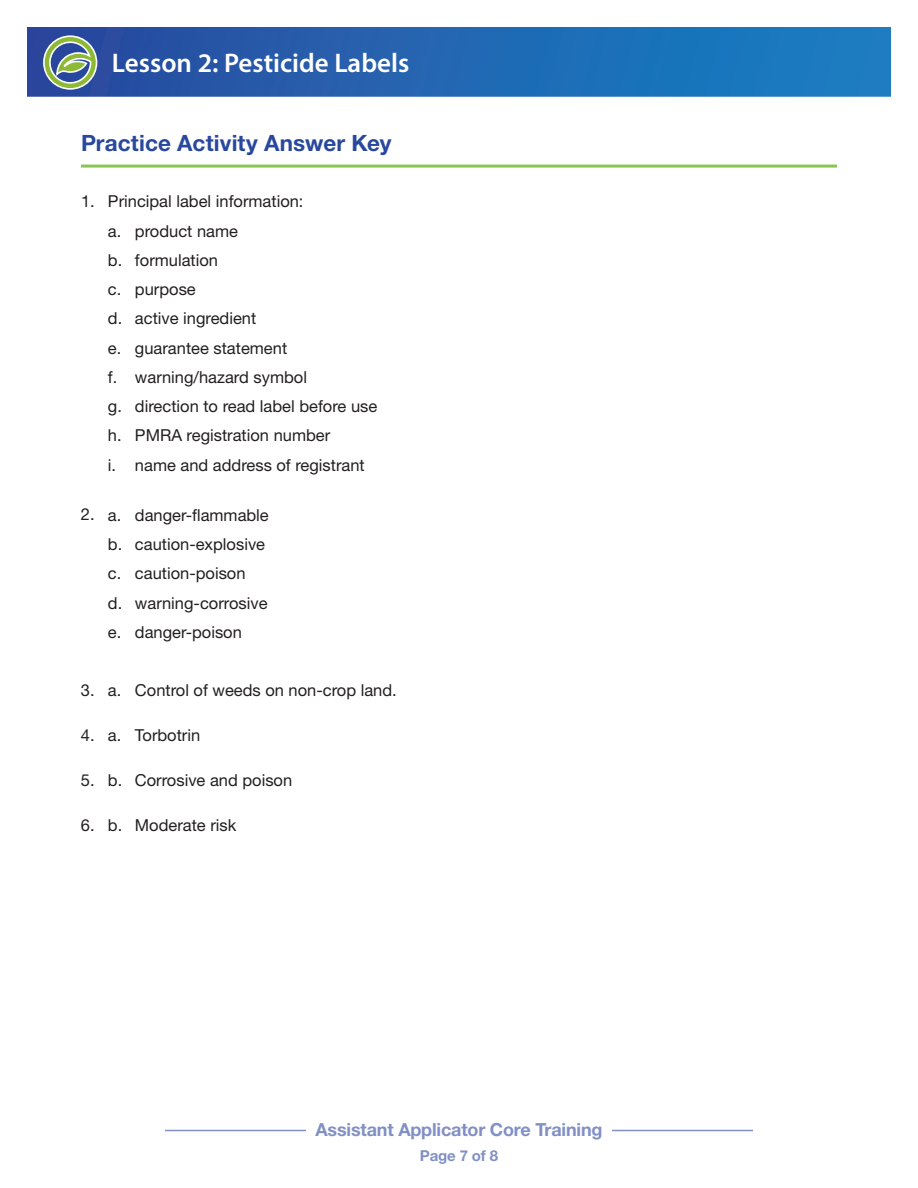
<style>
.page{position:relative;width:918px;height:1188px;background:#fff}
.page>*{position:absolute;margin:0;border:0;box-sizing:border-box;transform-origin:0 0}
.t1{font:600 27px "Myriad Pro";color:#fff}
.t2{font:700 22.5px "Helvetica Neue LT Std";letter-spacing:.005em;color:#28489d}
.t3{font:700 18px "Helvetica Neue LT Std";letter-spacing:-.01em;color:#8190c4}
.t4{font:16.5px/29.2px "Helvetica Neue LT Std";color:#231f20}
.t5{font:700 15px "Helvetica Neue LT Std";letter-spacing:-.01em;color:#8190c4}
</style>
<div class="page">
<hr style="left:165px;top:1130px;width:141px;height:1px;background:#8190c4">
<hr style="left:612px;top:1130px;width:141px;height:1px;background:#8190c4">
<svg style="left:27px;top:27px;width:864px;height:70px;background:#2167b2"></svg>
<svg style="left:42px;top:35px;width:56px;height:56px;background:#749093"></svg>
<hr style="left:81px;top:165px;width:756px;height:3px;background:#88c652">
<h1 class="t1" style="left:112px;top:45px;width:299px">Lesson 2: Pesticide Labels</h1>
<h2 class="t2" style="left:81px;top:129px;width:312px">Practice Activity Answer Key</h2>
<p class="t4" style="left:108px;top:187px;width:271px;text-indent:-27px">1. Principal label information:<br>a. product name<br>b. formulation<br>c. purpose<br>d. active ingredient<br>e. guarantee statement<br>f. warning/hazard symbol<br>g. direction to read label before use h. PMRA registration number<br>i. name and address of registrant</p>
<p class="t4" style="left:108px;top:500px;width:162px;text-indent:-27px">2. a. danger-flammable b. caution-explosive c. caution-poison<br>d. warning-corrosive e. danger-poison</p>
<p class="t4" style="left:81px;top:675px;width:317px">3. a. Control of weeds on non-crop land.</p>
<p class="t4" style="left:81px;top:720px;width:121px">4. a. Torbotrin</p>
<p class="t4" style="left:81px;top:765px;width:213px">5. b. Corrosive and poison</p>
<p class="t4" style="left:81px;top:810px;width:157px">6. b. Moderate risk</p>
<p class="t3" style="left:316px;top:1118px;width:288px">Assistant Applicator Core Training</p>
<p class="t5" style="left:420px;top:1146px;width:80px">Page 7 of 8</p>
</div>
